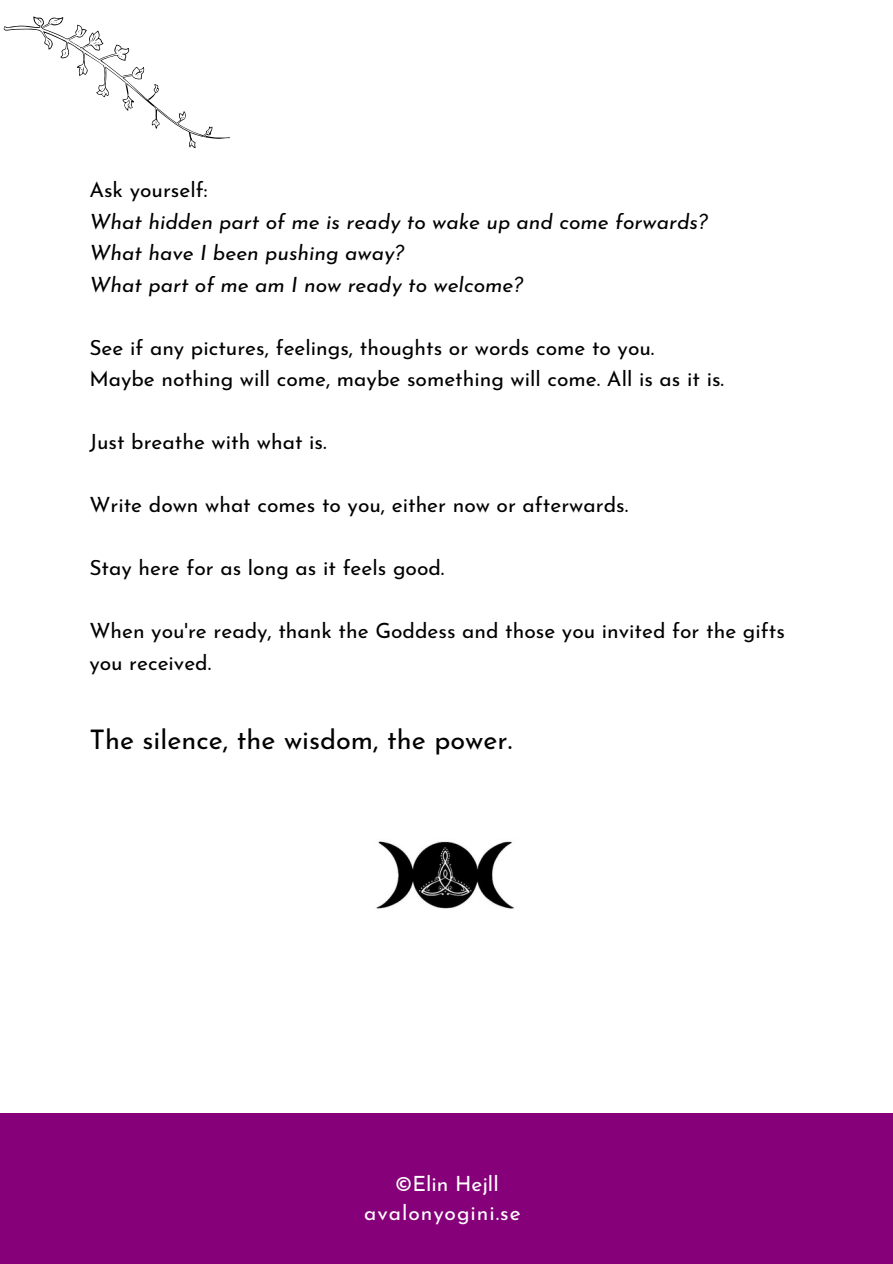
<style>
.page{position:relative;width:893px;height:1264px;background:#fff}
.page>*{position:absolute;margin:0;border:0;box-sizing:border-box;transform-origin:0 0}
.t1{font:27px "Josefin Sans";color:#000}
.t2{font:21px/31.5px "Josefin Sans";color:#000}
.t3{font:italic 21px "Josefin Sans";color:#000}
.t4{font:21px "Josefin Sans";letter-spacing:.045em;color:#fff}
.t5{font:21px "Josefin Sans";color:#fff}
</style>
<div class="page">
<div style="left:0;top:1113px;width:892px;height:150px;background:#860079"></div>
<svg style="left:3px;top:16px;width:227px;height:133px"></svg>
<img style="left:376px;top:841px;width:138px;height:68px">
<p class="t2" style="left:89px;top:176px;width:120px">Ask yourself:</p>
<p class="t3" style="left:89px;top:213px;width:619px">What hidden part of me is ready to wake up and come forwards?</p>
<p class="t3" style="left:89px;top:244px;width:316px">What have I been pushing away?</p>
<p class="t3" style="left:89px;top:276px;width:435px">What part of me am I now ready to welcome?</p>
<p class="t2" style="left:89px;top:334px;width:566px">See if any pictures, feelings, thoughts or words come to you.</p>
<p class="t2" style="left:89px;top:365px;width:636px">Maybe nothing will come, maybe something will come. All is as it is.</p>
<p class="t2" style="left:89px;top:428px;width:239px">Just breathe with what is.</p>
<p class="t2" style="left:89px;top:491px;width:540px">Write down what comes to you, either now or afterwards.</p>
<p class="t2" style="left:89px;top:554px;width:356px">Stay here for as long as it feels good.</p>
<p class="t2" style="left:89px;top:617px;width:697px">When you're ready, thank the Goddess and those you invited for the gifts you received.</p>
<p class="t1" style="left:89px;top:728px;width:424px">The silence, the wisdom, the power.</p>
<p class="t5" style="left:394px;top:1175px;width:105px">©Elin Hejll</p>
<p class="t4" style="left:364px;top:1204px;width:158px">avalonyogini.se</p>
</div>
